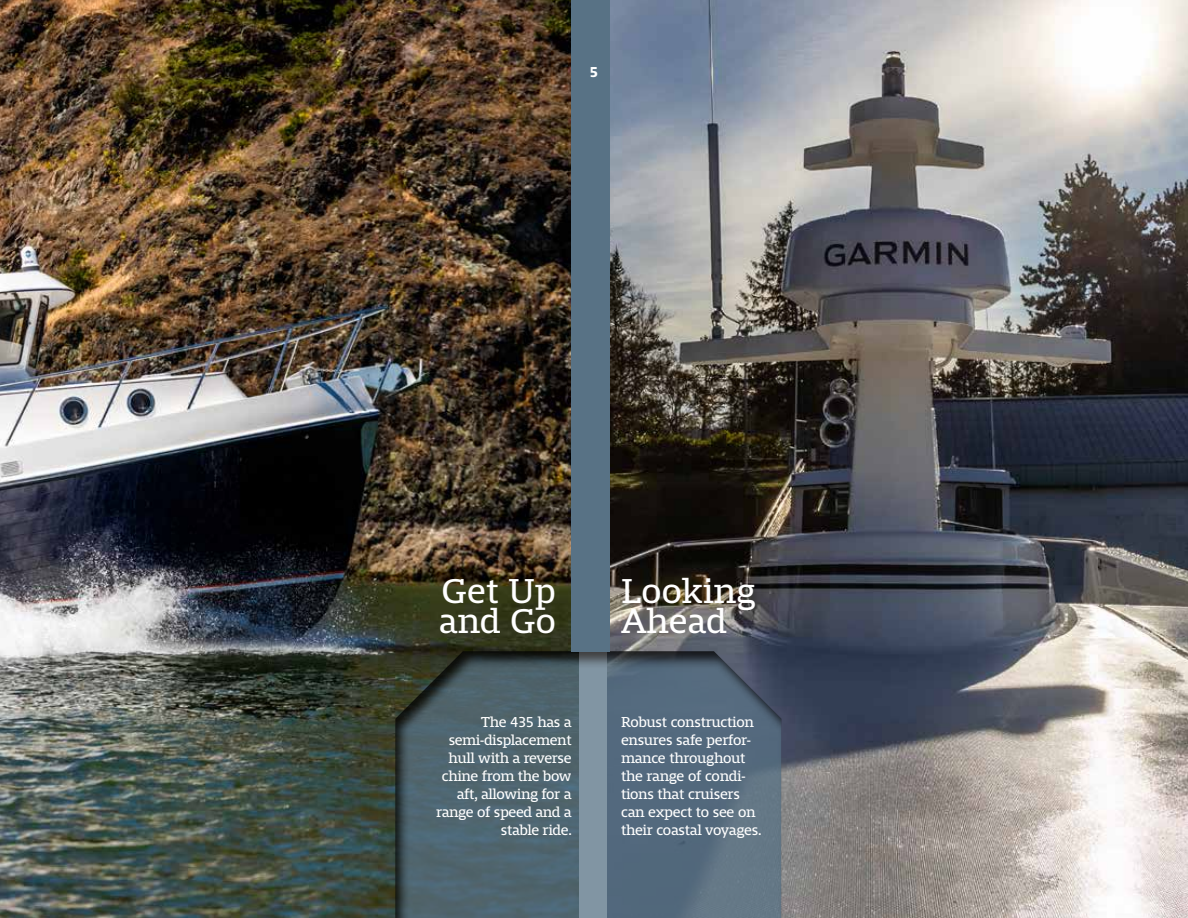
<style>
.page{position:relative;width:1188px;height:918px;background:#fff}
.page>*{position:absolute;margin:0;border:0;box-sizing:border-box;transform-origin:0 0}
.t1{font:36px/30px "Mislab Std";color:#fff}
.t2{font:15px/18px "Mislab Std";letter-spacing:-.025em;color:#fff;text-align:right}
.t3{font:700 15px "Mislab Std";color:#fff}
</style>
<div class="page">
<img style="left:610px;top:0;width:578px;height:918px">
<img style="left:0;top:0;width:572px;height:918px">
<svg style="left:394px;top:650px;width:388px;height:268px;background:#526673"></svg>
<div style="left:572px;top:0;width:38px;height:651px;background:#587285"></div>
<p class="t3" style="left:590px;top:65px;width:10px">5</p>
<h1 class="t1" style="left:439px;top:576px;width:119px">Get Up and Go</h1>
<h1 class="t1" style="left:621px;top:576px;width:136px">Looking<br>Ahead</h1>
<p class="t2" style="left:436px;top:714px;width:137px">The 435 has a semi-displacement hull with a reverse chine from the bow aft, allowing for a range of speed and a stable ride.</p>
<p class="t2" style="left:621px;top:713px;width:142px;text-align:left">Robust construction ensures safe perfor&shy;mance throughout the range of condi&shy;tions that cruisers can expect to see on their coastal voyages.</p>
</div>
